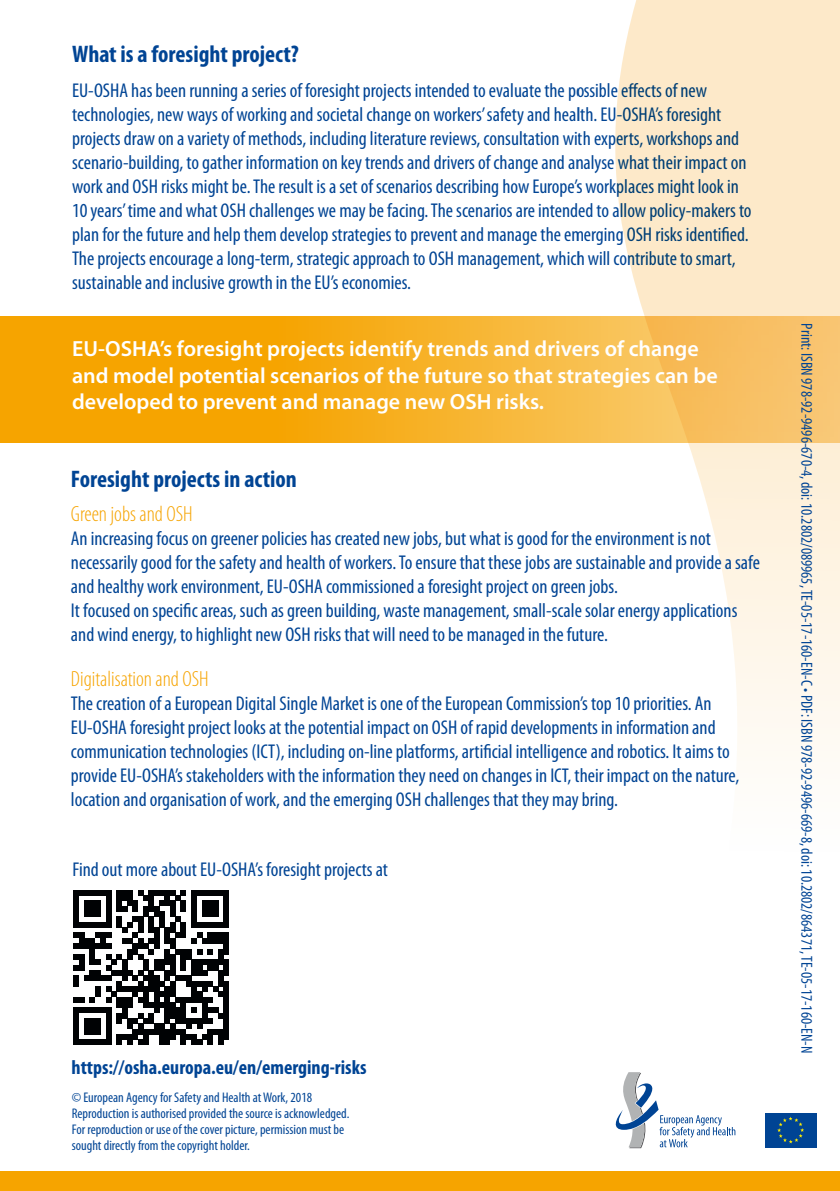
<style>
.page{position:relative;width:840px;height:1191px;background:#fff}
.page>*{position:absolute;margin:0;border:0;box-sizing:border-box;transform-origin:0 0}
.t1{font:700 condensed 24px "Myriad Pro";color:#004494}
.t2{font:600 22px/26.4px "Myriad Pro";color:#fff}
.t3{font:300 condensed 22px "Myriad Pro";color:#f6a400}
.t4{font:condensed 20px/24px "Myriad Pro";color:#004494}
.t5{font:700 condensed 20px "Myriad Pro";color:#004494}
.t6{font:condensed 16px "Myriad Pro";color:#004494}
.t7{font:condensed 14px/16px "Myriad Pro";color:#004494}
</style>
<div class="page">
<svg style="left:74px;top:890px;width:155px;height:155px"></svg>
<div style="left:0;top:1171px;width:839px;height:20px;background:#f6a400"></div>
<svg style="left:615px;top:1072px;width:120px;height:76px"></svg>
<div style="left:764px;top:1113px;width:52px;height:34px;background:#004494"></div>
<svg style="left:777px;top:1116px;width:26px;height:27px"></svg>
<svg style="left:613px;top:0;width:226px;height:758px"></svg>
<svg style="left:0;top:316px;width:839px;height:126px;background:#f7b12c"></svg>
<p class="t1" style="left:72px;top:39px;width:228px">What is a foresight project?</p>
<p class="t4" style="left:72px;top:78px;width:680px">EU-OSHA has been running a series of foresight projects intended to evaluate the possible effects of new technologies, new ways of working and societal change on workers’ safety and health. EU-OSHA’s foresight projects draw on a variety of methods, including literature reviews, consultation with experts, workshops and scenario-building, to gather information on key trends and drivers of change and analyse what their impact on work and OSH risks might be. The result is a set of scenarios describing how Europe’s workplaces might look in 10 years’ time and what OSH challenges we may be facing. The scenarios are intended to allow policy-makers to plan for the future and help them develop strategies to prevent and manage the emerging OSH risks identified.<br>The projects encourage a long-term, strategic approach to OSH management, which will contribute to smart, sustainable and inclusive growth in the EU’s economies.</p>
<p class="t2" style="left:72px;top:335px;width:646px">EU-OSHA’s foresight projects identify trends and drivers of change and model potential scenarios of the future so that strategies can be developed to prevent and manage new OSH risks.</p>
<p class="t1" style="left:71px;top:464px;width:227px">Foresight projects in action</p>
<p class="t3" style="left:71px;top:502px;width:123px">Green jobs and OSH</p>
<p class="t4" style="left:71px;top:526px;width:690px">An increasing focus on greener policies has created new jobs, but what is good for the environment is not necessarily good for the safety and health of workers. To ensure that these jobs are sustainable and provide a safe and healthy work environment, EU-OSHA commissioned a foresight project on green jobs.<br>It focused on specific areas, such as green building, waste management, small-scale solar energy applications and wind energy, to highlight new OSH risks that will need to be managed in the future.</p>
<p class="t3" style="left:71px;top:667px;width:139px">Digitalisation and OSH</p>
<p class="t4" style="left:71px;top:691px;width:669px">The creation of a European Digital Single Market is one of the European Commission’s top 10 priorities. An EU-OSHA foresight project looks at the potential impact on OSH of rapid developments in information and communication technologies (ICT), including on-line platforms, artificial intelligence and robotics. It aims to provide EU-OSHA’s stakeholders with the information they need on changes in ICT, their impact on the nature, location and organisation of work, and the emerging OSH challenges that they may bring.</p>
<p class="t4" style="left:72px;top:856px;width:317px">Find out more about EU-OSHA’s foresight projects at</p>
<p class="t5" style="left:71px;top:1054px;width:296px">https://osha.europa.eu/en/emerging-risks</p>
<p class="t7" style="left:72px;top:1089px;width:279px">© European Agency for Safety and Health at Work, 2018<br>Reproduction is authorised provided the source is acknowledged.<br>For reproduction or use of the cover picture, permission must be sought directly from the copyright holder.</p>
<p class="t6" style="left:815px;top:323px;width:731px;rotate:90deg">Print: ISBN 978-92-9496-670-4, doi: 10.2802/089965, TE-05-17-160-EN-C • PDF: ISBN 978-92-9496-669-8, doi: 10.2802/864371, TE-05-17-160-EN-N</p>
</div>
